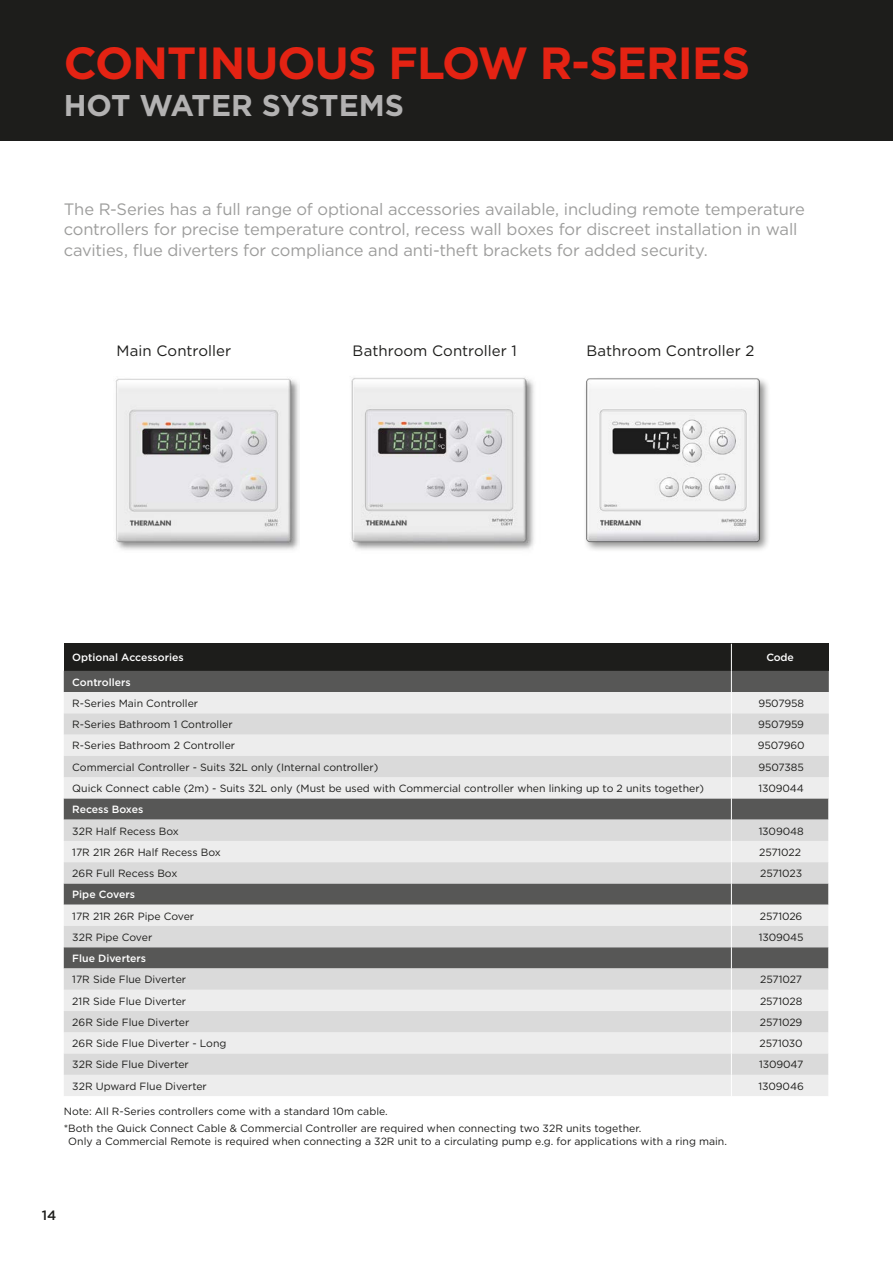
<style>
.page{position:relative;width:893px;height:1263px;background:#fff}
.page>*{position:absolute;margin:0;border:0;box-sizing:border-box;transform-origin:0 0}
.L2_Sub_head{font:700 45px "Gotham";letter-spacing:-.02em;color:#e42313}
.L2_Sub_head-2{font:700 30px "Gotham";letter-spacing:-.01em;color:#b3b2b2}
.X3{font:16.5px/20.2px "Gotham";letter-spacing:-.01em;color:#9d9d9c}
.L3_Body_breakout{font:15px "Gotham";letter-spacing:.005em;color:#1d1d1b}
.t1{font:500 13.5px "Gotham";color:#1d1d1b}
.Table_body_center{font:10.5px/12.6px "Gotham";color:#1d1d1b}
.t2{font:500 10.5px "Gotham";color:#fff}
</style>
<div class="page">
<div style="left:0;top:0;width:893px;height:141px;background:#1d1d1b"></div>
<div style="left:64px;top:644px;width:667px;height:27px;background:#1d1d1b"></div>
<div style="left:731px;top:644px;width:98px;height:27px;background:#1d1d1b"></div>
<div style="left:64px;top:671px;width:765px;height:21px;background:#575756"></div>
<div style="left:64px;top:692px;width:765px;height:404px;background:#ededed"></div>
<svg style="left:64px;top:713px;width:765px;height:362px;fill:#dadada"></svg>
<svg style="left:731px;top:644px;width:1px;height:452px"></svg>
<svg style="left:828px;top:798px;width:1px;height:298px"></svg>
<img style="left:351px;top:377px;width:183px;height:173px">
<img style="left:115px;top:378px;width:184px;height:172px">
<img style="left:585px;top:378px;width:183px;height:172px">
<p class="L2_Sub_head" style="left:64px;top:33px;width:688px">CONTINUOUS FLOW R-SERIES</p>
<p class="L2_Sub_head-2" style="left:64px;top:86px;width:342px">HOT WATER SYSTEMS</p>
<p class="X3" style="left:64px;top:199px;width:743px">The R-Series has a full range of optional accessories available, including remote temperature controllers for precise temperature control, recess wall boxes for discreet installation in wall cavities, flue diverters for compliance and anti-theft brackets for added security.</p>
<p class="L3_Body_breakout" style="left:117px;top:341px;width:116px">Main Controller</p>
<p class="L3_Body_breakout" style="left:353px;top:341px;width:166px">Bathroom Controller 1</p>
<p class="L3_Body_breakout" style="left:586px;top:341px;width:169px">Bathroom Controller 2</p>
<p class="t2" style="left:72px;top:651px;width:113px">Optional Accessories</p>
<p class="t2" style="left:766px;top:651px;width:29px">Code</p>
<p class="t2" style="left:72px;top:675px;width:60px">Controllers</p>
<p class="Table_body_center" style="left:72px;top:697px;width:127px">R-Series Main Controller</p>
<p class="Table_body_center" style="left:758px;top:697px;width:47px">9507958</p>
<p class="Table_body_center" style="left:72px;top:718px;width:162px">R-Series Bathroom 1 Controller</p>
<p class="Table_body_center" style="left:758px;top:718px;width:47px">9507959</p>
<p class="Table_body_center" style="left:72px;top:739px;width:164px">R-Series Bathroom 2 Controller</p>
<p class="Table_body_center" style="left:758px;top:739px;width:48px">9507960</p>
<p class="Table_body_center" style="left:72px;top:760px;width:307px">Commercial Controller - Suits 32L only (Internal controller)</p>
<p class="Table_body_center" style="left:758px;top:760px;width:47px">9507385</p>
<p class="Table_body_center" style="left:72px;top:782px;width:633px">Quick Connect cable (2m) - Suits 32L only (Must be used with Commercial controller when linking up to 2 units together)</p>
<p class="Table_body_center" style="left:758px;top:782px;width:47px">1309044</p>
<p class="t2" style="left:72px;top:803px;width:73px">Recess Boxes</p>
<p class="Table_body_center" style="left:72px;top:824px;width:108px">32R Half Recess Box</p>
<p class="Table_body_center" style="left:759px;top:824px;width:47px">1309048</p>
<p class="Table_body_center" style="left:72px;top:845px;width:150px">17R 21R 26R Half Recess Box</p>
<p class="Table_body_center" style="left:759px;top:845px;width:43px">2571022</p>
<p class="Table_body_center" style="left:72px;top:867px;width:107px">26R Full Recess Box</p>
<p class="Table_body_center" style="left:760px;top:867px;width:44px">2571023</p>
<p class="t2" style="left:72px;top:888px;width:64px">Pipe Covers</p>
<p class="Table_body_center" style="left:72px;top:909px;width:123px">17R 21R 26R Pipe Cover</p>
<p class="Table_body_center" style="left:760px;top:909px;width:44px">2571026</p>
<p class="Table_body_center" style="left:72px;top:930px;width:82px">32R Pipe Cover</p>
<p class="Table_body_center" style="left:759px;top:930px;width:46px">1309045</p>
<p class="t2" style="left:72px;top:951px;width:75px">Flue Diverters</p>
<p class="Table_body_center" style="left:72px;top:973px;width:115px">17R Side Flue Diverter</p>
<p class="Table_body_center" style="left:760px;top:973px;width:43px">2571027</p>
<p class="Table_body_center" style="left:72px;top:994px;width:115px">21R Side Flue Diverter</p>
<p class="Table_body_center" style="left:760px;top:994px;width:44px">2571028</p>
<p class="Table_body_center" style="left:72px;top:1015px;width:118px">26R Side Flue Diverter</p>
<p class="Table_body_center" style="left:760px;top:1015px;width:44px">2571029</p>
<p class="Table_body_center" style="left:72px;top:1037px;width:156px">26R Side Flue Diverter - Long</p>
<p class="Table_body_center" style="left:759px;top:1037px;width:45px">2571030</p>
<p class="Table_body_center" style="left:72px;top:1058px;width:118px">32R Side Flue Diverter</p>
<p class="Table_body_center" style="left:759px;top:1058px;width:46px">1309047</p>
<p class="Table_body_center" style="left:72px;top:1079px;width:136px">32R Upward Flue Diverter</p>
<p class="Table_body_center" style="left:759px;top:1079px;width:47px">1309046</p>
<p class="Table_body_center" style="left:64px;top:1105px;width:325px">Note: All R-Series controllers come with a standard 10m cable.</p>
<p class="Table_body_center" style="left:68px;top:1122px;width:660px;text-indent:-5px">*Both the Quick Connect Cable &amp; Commercial Controller are required when connecting two 32R units together.<br>Only a Commercial Remote is required when connecting a 32R unit to a circulating pump e.g. for applications with a ring main.</p>
<p class="t1" style="left:42px;top:1207px;width:16px">14</p>
</div>
